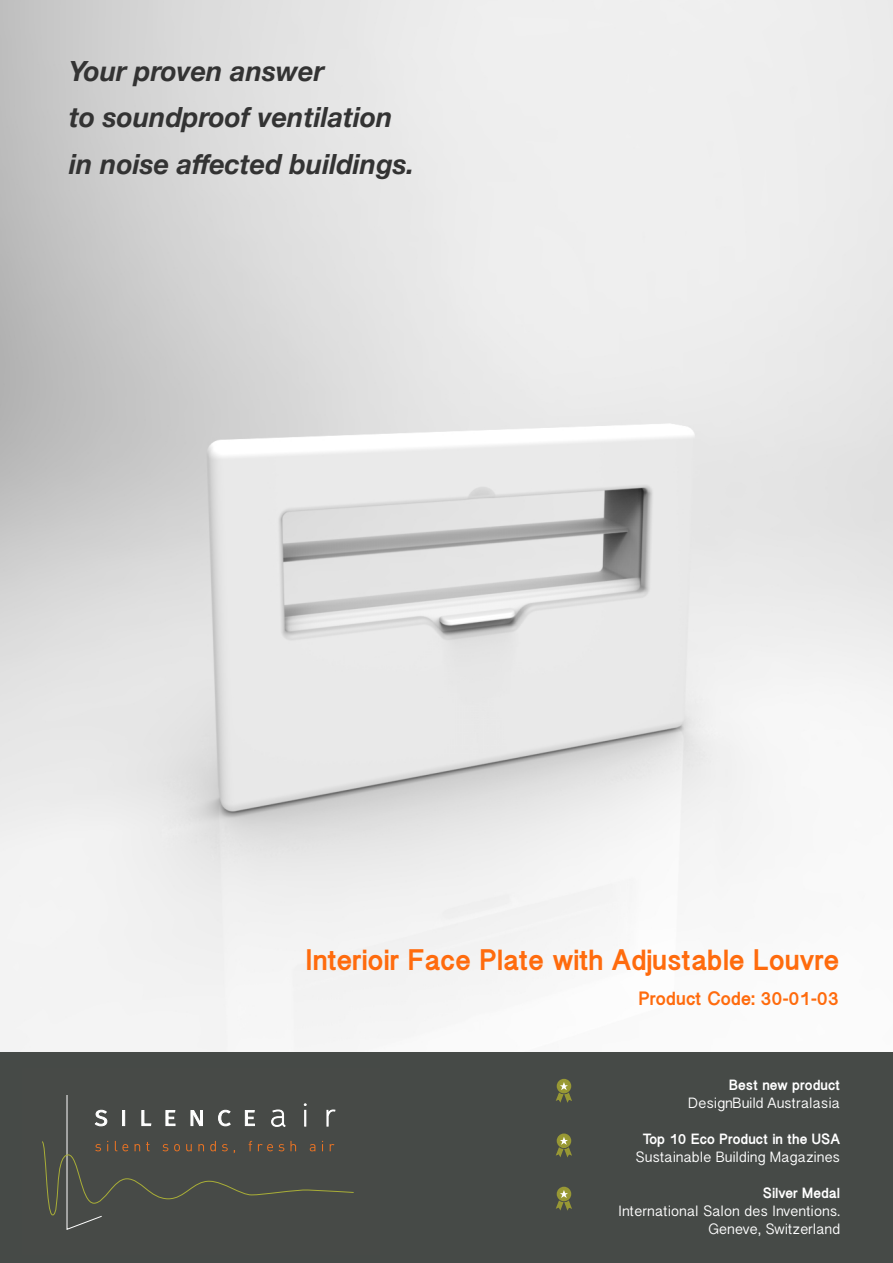
<style>
.page{position:relative;width:893px;height:1263px;background:#fff}
.page>*{position:absolute;margin:0;border:0;box-sizing:border-box;transform-origin:0 0}
.t1{font:700 30px "Myanmar Sangam MN";color:#ff6b0d}
.t2{font:italic 700 27.75px "Helvetica Neue";color:#333}
.t3{font:700 19.5px "Myanmar Sangam MN";color:#ff6b0d}
.t4{font:15px "Myanmar Sangam MN";color:#fff}
.t5{font:700 15px "Myanmar Sangam MN";color:#fff}
</style>
<div class="page">
<img style="left:0;top:0;width:893px;height:1052px">
<div style="left:0;top:1052px;width:893px;height:211px;background:#464a47"></div>
<svg style="left:42px;top:1095px;width:312px;height:135px"></svg>
<div style="left:557px;top:1079px;width:13px;height:14px;background:#74763c;border-radius:50%"></div>
<div style="left:557px;top:1079px;width:14px;height:14px;border:2px solid #989835;border-radius:50%"></div>
<svg style="left:556px;top:1082px;width:16px;height:21px"></svg>
<div style="left:557px;top:1134px;width:13px;height:13px;background:#993;border-radius:50%"></div>
<div style="left:557px;top:1133px;width:14px;height:15px;border:2px solid #989835;border-radius:50%"></div>
<svg style="left:556px;top:1137px;width:16px;height:20px"></svg>
<div style="left:557px;top:1187px;width:13px;height:13px;background:#7d7e3a;border-radius:50%"></div>
<div style="left:557px;top:1187px;width:14px;height:14px;border:2px solid #989835;border-radius:50%"></div>
<svg style="left:556px;top:1190px;width:16px;height:21px"></svg>
<p class="t2" style="left:69px;top:49px;width:257px">Your proven answer</p>
<p class="t2" style="left:69px;top:96px;width:325px">to soundproof ventilation</p>
<p class="t2" style="left:69px;top:142px;width:347px">in noise affected buildings.</p>
<p class="t1" style="left:305px;top:942px;width:535px">Interioir Face Plate with Adjustable Louvre</p>
<p class="t3" style="left:639px;top:987px;width:202px">Product Code: 30-01-03</p>
<p class="t5" style="left:729px;top:1076px;width:112px">Best new product</p>
<p class="t4" style="left:688px;top:1094px;width:153px">DesignBuild Australasia</p>
<p class="t5" style="left:643px;top:1130px;width:199px">Top 10 Eco Product in the USA</p>
<p class="t4" style="left:636px;top:1148px;width:206px">Sustainable Building Magazines</p>
<p class="t5" style="left:763px;top:1184px;width:79px">Silver Medal</p>
<p class="t4" style="left:618px;top:1202px;width:223px">International Salon des Inventions.</p>
<p class="t4" style="left:708px;top:1220px;width:133px">Geneve, Switzerland</p>
</div>
